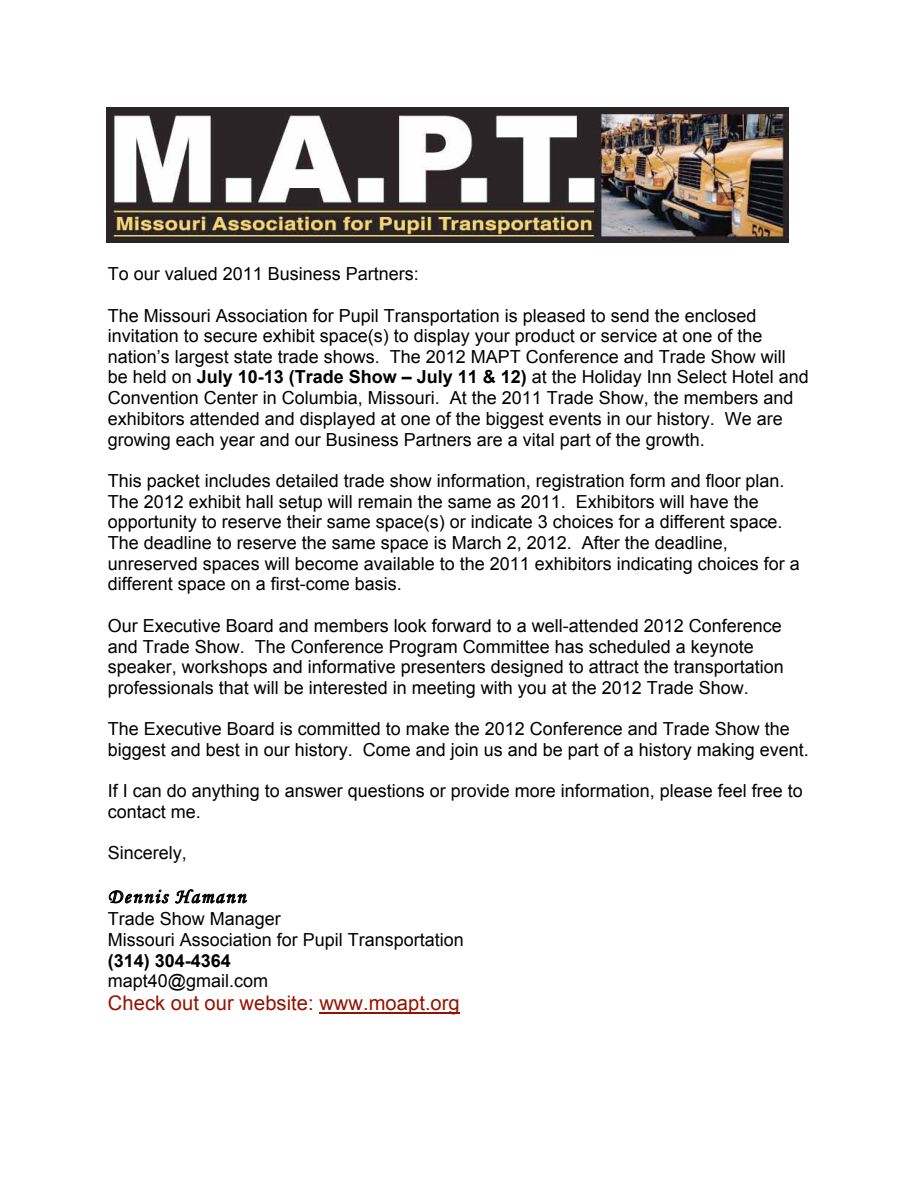
<style>
.page{position:relative;width:918px;height:1188px;background:#fff}
.page>*{position:absolute;margin:0;border:0;box-sizing:border-box;transform-origin:0 0}
.t1{font:20.1px "Arial";letter-spacing:.005em;color:#941200}
.t2{font:20.1px "Monotype Corsiva";letter-spacing:.085em;color:#000}
.t3{font:18px/20.7px "Arial";color:#000}
.t4{font:700 18px "Arial";color:#000}
.s1{font-weight:700}
</style>
<div class="page">
<img style="left:106px;top:108px;width:683px;height:135px">
<svg style="left:109px;top:889px;width:60px;height:14px"></svg>
<svg style="left:175px;top:889px;width:72px;height:15px"></svg>
<hr style="left:319px;top:1012px;width:141px;height:2px;background:#941200">
<p class="t3" style="left:108px;top:265px;width:312px">To our valued 2011 Business Partners:</p>
<p class="t3" style="left:108px;top:307px;width:702px">The Missouri Association for Pupil Transportation is pleased to send the enclosed invitation to secure exhibit space(s) to display your product or service at one of the nation’s largest state trade shows. The 2012 MAPT Conference and Trade Show will be held on <span class="s1">July 10-13 (Trade Show – July 11 &amp; 12)</span> at the Holiday Inn Select Hotel and Convention Center in Columbia, Missouri. At the 2011 Trade Show, the members and exhibitors attended and displayed at one of the biggest events in our history. We are growing each year and our Business Partners are a vital part of the growth.</p>
<p class="t3" style="left:108px;top:472px;width:693px">This packet includes detailed trade show information, registration form and floor plan.<br>The 2012 exhibit hall setup will remain the same as 2011. Exhibitors will have the opportunity to reserve their same space(s) or indicate 3 choices for a different space.<br>The deadline to reserve the same space is March 2, 2012. After the deadline, unreserved spaces will become available to the 2011 exhibitors indicating choices for a different space on a first-come basis.</p>
<p class="t3" style="left:108px;top:617px;width:677px">Our Executive Board and members look forward to a well-attended 2012 Conference and Trade Show. The Conference Program Committee has scheduled a keynote speaker, workshops and informative presenters designed to attract the transportation professionals that will be interested in meeting with you at the 2012 Trade Show.</p>
<p class="t3" style="left:108px;top:720px;width:702px">The Executive Board is committed to make the 2012 Conference and Trade Show the biggest and best in our history. Come and join us and be part of a history making event.</p>
<p class="t3" style="left:108px;top:782px;width:696px">If I can do anything to answer questions or provide more information, please feel free to contact me.</p>
<p class="t3" style="left:108px;top:844px;width:80px">Sincerely,</p>
<p class="t2" style="left:108px;top:884px;width:139px">Dennis Hamann</p>
<p class="t3" style="left:108px;top:910px;width:357px">Trade Show Manager<br>Missouri Association for Pupil Transportation</p>
<p class="t4" style="left:108px;top:953px;width:124px">(314) 304-4364</p>
<p class="t3" style="left:108px;top:972px;width:162px">mapt40@gmail.com</p>
<p class="t1" style="left:108px;top:995px;width:353px">Check out our website: www.moapt.org</p>
</div>
